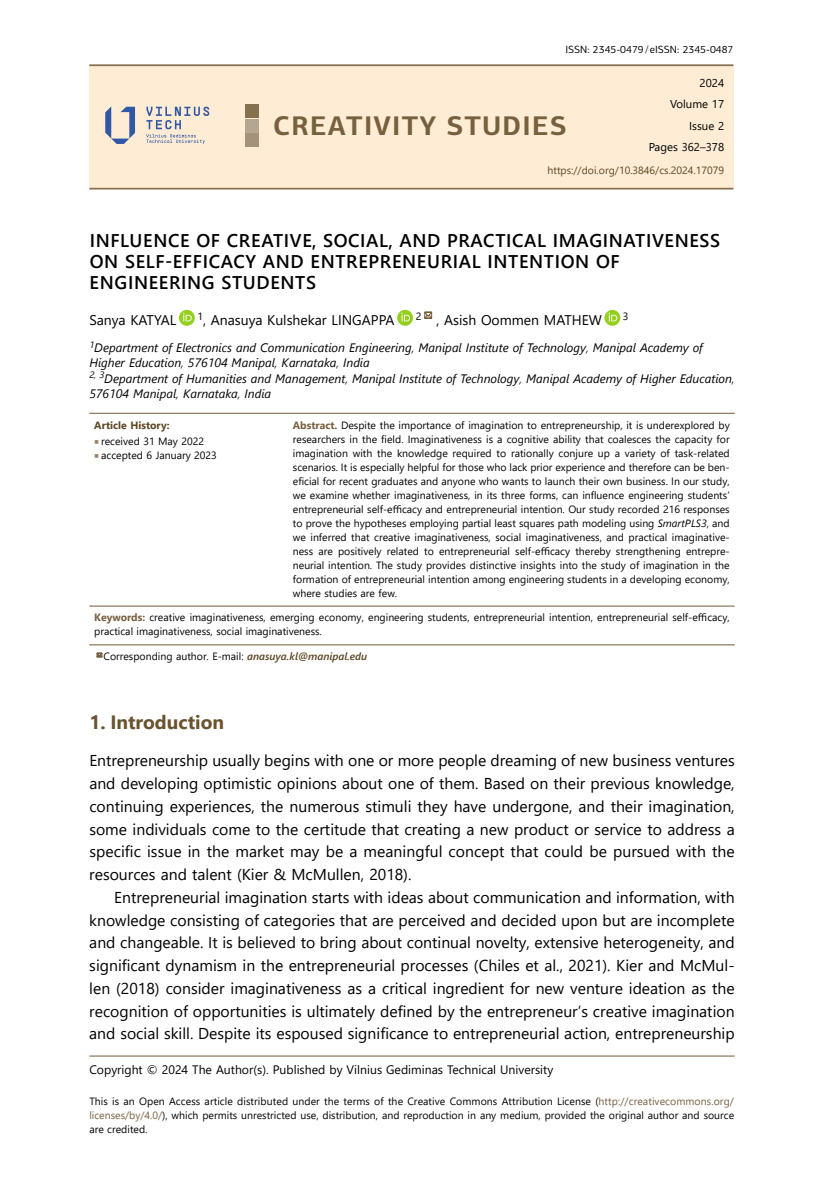
<style>
.page{position:relative;width:834px;height:1191px;background:#fff}
.page>*{position:absolute;margin:0;border:0;box-sizing:border-box;transform-origin:0 0}
.t1{font:700 27.12px "PF Centro Sans Pro";letter-spacing:.045em;color:#77603e}
.t2{font:700 19.25px "Segoe UI";color:#69522e}
.t3{font:600 18.38px/21px "Segoe UI";letter-spacing:.035em;color:#000}
.t4{font:15.75px/22.8px "Segoe UI";color:#000;text-align:justify}
.t5{font:14px "Segoe UI";color:#000}
.t6{font:italic 12.25px/15.4px "Segoe UI";color:#000}
.t7{font:12.25px "Segoe UI";color:#000}
.t8{font:11.38px/21.2px "Segoe UI";color:#000;text-align:right}
.t9{font:10.5px/14px "Segoe UI";color:#000;text-align:justify}
.t10{font:10.5px "Segoe UI";color:#5c4521}
.t11{font:10.5px "PF Centro Sans Pro";color:#000}
.t12{font:700 10.5px "Segoe UI";color:#5c4521}
.s1{font-weight:300}
.s2{font-weight:700;color:#77603e}
.s3{font-style:italic}
.s4{font-family:"Minion Pro";font-size:12.25px;color:#958064}
.s5{font-weight:600;font-style:italic;color:#5c4521}
.s6{color:#77603e}
</style>
<div class="page">
<hr style="left:89px;top:1055px;width:645px;height:1px;background:#958064">
<div style="left:89px;top:66px;width:644px;height:122px;background:#feecd4"></div>
<hr style="left:89px;top:64px;width:644px;height:2px;background:#857050">
<hr style="left:89px;top:188px;width:644px;height:1px;background:#857050">
<svg style="left:105px;top:106px;width:30px;height:38px"></svg>
<svg style="left:146px;top:107px;width:63px;height:37px"></svg>
<div style="left:246px;top:105px;width:13px;height:13px;background:#857050"></div>
<div style="left:246px;top:133px;width:13px;height:14px;background:#a4937a"></div>
<div style="left:246px;top:119px;width:13px;height:13px;background:#b5a692"></div>
<svg style="left:179px;top:310px;width:16px;height:16px"></svg>
<svg style="left:183px;top:313px;width:9px;height:8px"></svg>
<svg style="left:397px;top:310px;width:16px;height:16px"></svg>
<svg style="left:401px;top:313px;width:9px;height:8px"></svg>
<svg style="left:424px;top:311px;width:9px;height:8px"></svg>
<svg style="left:604px;top:310px;width:16px;height:16px"></svg>
<svg style="left:608px;top:313px;width:9px;height:8px"></svg>
<hr style="left:89px;top:413px;width:199px;height:1px;background:#958064">
<hr style="left:288px;top:413px;width:446px;height:1px;background:#958064">
<hr style="left:89px;top:605px;width:199px;height:2px;background:#958064">
<hr style="left:288px;top:605px;width:446px;height:2px;background:#958064">
<hr style="left:89px;top:644px;width:199px;height:1px;background:#958064">
<hr style="left:288px;top:644px;width:446px;height:1px;background:#958064">
<svg style="left:96px;top:652px;width:7px;height:5px"></svg>
<p class="t11" style="left:565px;top:43px;width:169px">ISSN: 2345-0479/eISSN: 2345-0487</p>
<p class="t8" style="left:648px;top:72px;width:77px">2024<br>Volume 17<br>Issue 2<br>Pages 362–378</p>
<p class="t10" style="left:547px;top:160px;width:178px">https://doi.org/10.3846/cs.2024.17079</p>
<h1 class="t1" style="left:273px;top:109px;width:295px">CREATIVITY STUDIES</h1>
<h3 class="t3" style="left:90px;top:228px;width:632px">INFLUENCE OF CREATIVE, SOCIAL, AND PRACTICAL IMAGINATIVENESS<br>ON SELF-EFFICACY AND ENTREPRENEURIAL INTENTION OF<br>ENGINEERING STUDENTS</h3>
<h3 class="t5" style="left:89px;top:307px;width:89px">Sanya KATYAL</h3>
<h3 class="t5" style="left:197px;top:307px;width:199px"><sup>1</sup>, Anasuya Kulshekar LINGAPPA</h3>
<h3 class="t5" style="left:415px;top:307px;width:188px"><sup>2</sup> , Asish Oommen MATHEW</h3>
<p class="t9" style="left:622px;top:309px;width:7px">3</p>
<p class="t6" style="left:89px;top:338px;width:646px"><sup>1</sup>Department of Electronics and Communication Engineering<span class="s1">,</span> Manipal Institute of Technology<span class="s1">,</span> Manipal Academy of Higher Education<span class="s1">,</span> 576104 Manipal<span class="s1">,</span> Karnataka<span class="s1">,</span> India<br><sup>2</sup><sup>,</sup> <sup>3</sup>Department of Humanities and Management<span class="s1">,</span> Manipal Institute of Technology<span class="s1">,</span> Manipal Academy of Higher Education<span class="s1">, </span>576104 Manipal<span class="s1">,</span> Karnataka<span class="s1">,</span> India</p>
<p class="t12" style="left:94px;top:415px;width:77px">Article History:</p>
<p class="t9" style="left:293px;top:417px;width:438px"><span class="s2">Abstract.</span> Despite the importance of imagination to entrepreneurship, it is underexplored by researchers in the field. Imaginativeness is a cognitive ability that coalesces the capacity for imagination with the knowledge required to rationally conjure up a variety of task-related scenarios. It is especially helpful for those who lack prior experience and therefore can be ben&shy;eficial for recent graduates and anyone who wants to launch their own business. In our study, we examine whether imaginativeness, in its three forms, can influence engineering students’ entrepreneurial self-efficacy and entrepreneurial intention. Our study recorded 216 responses to prove the hypotheses employing partial least squares path modeling using <span class="s3">SmartPLS3</span>, and we inferred that creative imaginativeness, social imaginativeness, and practical imaginative&shy;ness are positively related to entrepreneurial self-efficacy thereby strengthening entrepre&shy;neurial intention. The study provides distinctive insights into the study of imagination in the formation of entrepreneurial intention among engineering students in a developing economy, where studies are few.</p>
<p class="t9" style="left:94px;top:433px;width:111px"><span class="s4">■</span> received 31 May 2022</p>
<p class="t9" style="left:94px;top:447px;width:124px"><span class="s4">■</span> accepted 6 January 2023</p>
<p class="t9" style="left:94px;top:609px;width:636px"><span class="s2">Keywords:</span> creative imaginativeness, emerging economy, engineering students, entrepreneurial intention, entrepreneurial self-efficacy, practical imaginativeness, social imaginativeness.</p>
<p class="t9" style="left:103px;top:648px;width:265px">Corresponding author. E-mail: <span class="s5">anasuya.kl@manipal.edu</span></p>
<h2 class="t2" style="left:89px;top:703px;width:136px">1. Introduction</h2>
<p class="t4" style="left:89px;top:748px;width:647px">Entrepreneurship usually begins with one or more people dreaming of new business ventures and developing optimistic opinions about one of them. Based on their previous knowledge, continuing experiences, the numerous stimuli they have undergone, and their imagination, some individuals come to the certitude that creating a new product or service to address a specific issue in the market may be a meaningful concept that could be pursued with the resources and talent (Kier &amp; McMullen, 2018).</p>
<p class="t4" style="left:89px;top:884px;width:646px;text-indent:25px">Entrepreneurial imagination starts with ideas about communication and information, with knowledge consisting of categories that are perceived and decided upon but are incomplete and changeable. It is believed to bring about continual novelty, extensive heterogeneity, and significant dynamism in the entrepreneurial processes (Chiles et al., 2021). Kier and McMul&shy;len (2018) consider imaginativeness as a critical ingredient for new venture ideation as the recognition of opportunities is ultimately defined by the entrepreneur’s creative imagination and social skill. Despite its espoused significance to entrepreneurial action, entrepreneurship</p>
<p class="t7" style="left:89px;top:1058px;width:465px">Copyright © 2024 The Author(s). Published by Vilnius Gediminas Technical University</p>
<p class="t9" style="left:89px;top:1093px;width:646px">This is an Open Access article distributed under the terms of the Creative Commons Attribution License (<span class="s6">http://creativecommons.org/ licenses/by/4.0/</span>), which permits unrestricted use, distribution, and reproduction in any medium, provided the original author and source are credited.</p>
</div>
